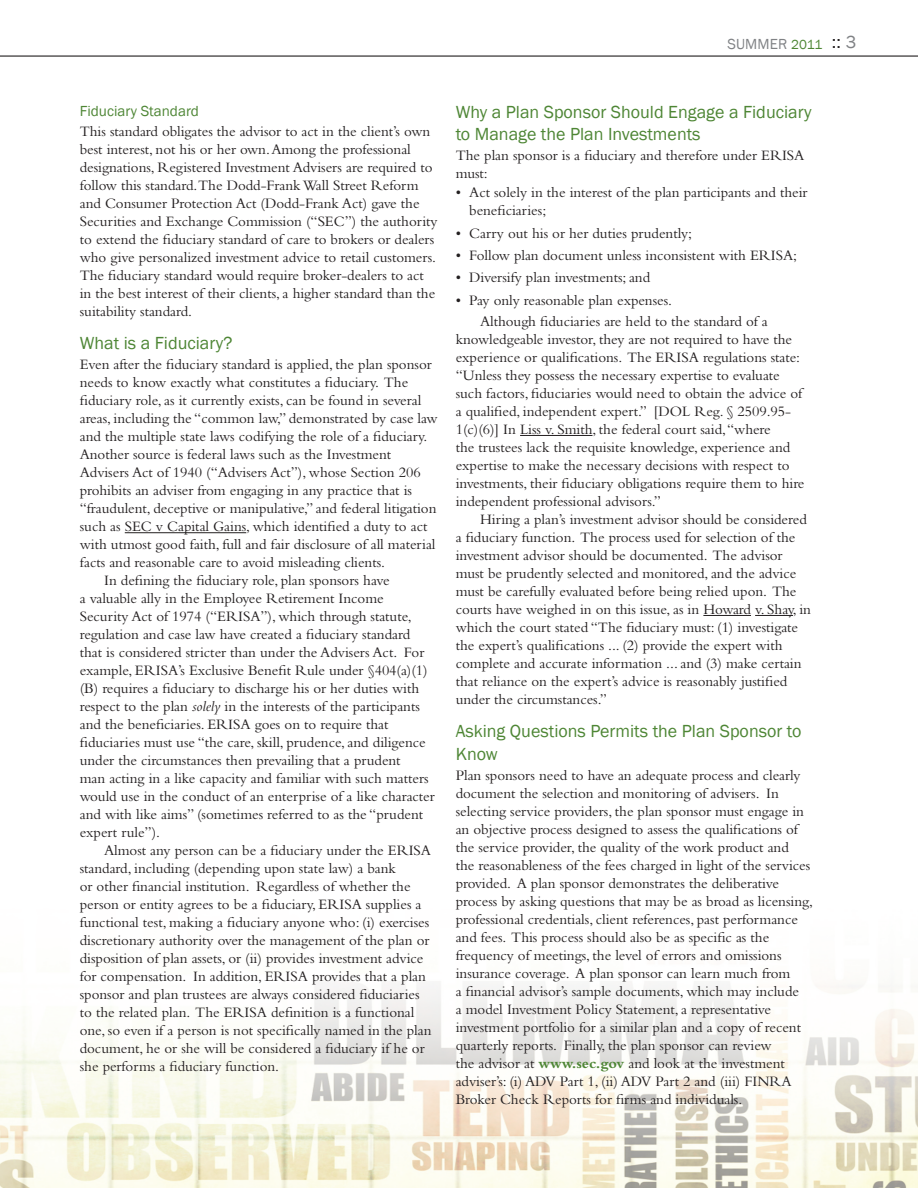
<style>
.page{position:relative;width:918px;height:1188px;background:#fff}
.page>*{position:absolute;margin:0;border:0;box-sizing:border-box;transform-origin:0 0}
.subhead{font:18px/22.5px "Franklin Gothic";color:#4e8635}
.body{font:15px/18px "Bembo";letter-spacing:-.005em;color:#231f20}
.body_1st{font:15px/18px "Bembo";letter-spacing:-.005em;color:#231f20}
.bullet_copy{font:15px/18px "Bembo";letter-spacing:-.005em;color:#231f20}
.Level_I{font:15px "Franklin Gothic";color:#4e8635}
.t1{font:15px "Franklin Gothic";letter-spacing:.01em;color:#808285}
.s1{font-size:13.5px;color:#4e8635}
.s2{font-size:18px;color:#231f20}
.s3{font-size:18px}
.s4{font-style:italic}
.s5{font-weight:700;color:#4e8635}
</style>
<div class="page">
<hr style="left:0;top:55px;width:918px;height:2px;background:#231f20">
<img style="left:0;top:982px;width:918px;height:206px">
<hr style="left:125px;top:532px;width:121px;height:1px;background:#231f20">
<hr style="left:520px;top:435px;width:72px;height:1px;background:#231f20">
<hr style="left:703px;top:615px;width:48px;height:1px;background:#231f20">
<hr style="left:755px;top:615px;width:38px;height:1px;background:#231f20">
<p class="t1" style="left:727px;top:35px;width:131px">SUMMER <span class="s1">2011</span> <span class="s2">::</span> <span class="s3">3</span></p>
<p class="Level_I" style="left:80px;top:101px;width:121px">Fiduciary Standard</p>
<p class="body_1st" style="left:80px;top:122px;width:359px">This standard obligates the advisor to act in the client’s own best interest, not his or her own. Among the professional designations, Registered Investment Advisers are required to follow this standard.The Dodd-Frank Wall Street Reform and Consumer Protection Act (Dodd-Frank Act) gave the Securities and Exchange Commission (“SEC”) the authority to extend the fiduciary standard of care to brokers or dealers who give personalized investment advice to retail customers.<br>The fiduciary standard would require broker-dealers to act in the best interest of their clients, a higher standard than the suitability standard.</p>
<p class="subhead" style="left:80px;top:332px;width:154px">What is a Fiduciary?</p>
<p class="body_1st" style="left:80px;top:355px;width:359px">Even after the fiduciary standard is applied, the plan sponsor needs to know exactly what constitutes a fiduciary. The fiduciary role, as it currently exists, can be found in several areas, including the “common law,” demonstrated by case law and the multiple state laws codifying the role of a fiduciary.<br>Another source is federal laws such as the Investment Advisers Act of 1940 (“Advisers Act”), whose Section 206 prohibits an adviser from engaging in any practice that is “fraudulent, deceptive or manipulative,” and federal litigation such as SEC v Capital Gains, which identified a duty to act with utmost good faith, full and fair disclosure of all material facts and reasonable care to avoid misleading clients.</p>
<p class="body" style="left:80px;top:571px;width:357px;text-indent:24px">In defining the fiduciary role, plan sponsors have<br>a valuable ally in the Employee Retirement Income Security Act of 1974 (“ERISA”), which through statute, regulation and case law have created a fiduciary standard that is considered stricter than under the Advisers Act. For example, ERISA’s Exclusive Benefit Rule under §404(a)(1) (B) requires a fiduciary to discharge his or her duties with respect to the plan <span class="s4">solely</span> in the interests of the participants and the beneficiaries. ERISA goes on to require that fiduciaries must use “the care, skill, prudence, and diligence under the circumstances then prevailing that a prudent<br>man acting in a like capacity and familiar with such matters would use in the conduct of an enterprise of a like character and with like aims” (sometimes referred to as the “prudent expert rule”).</p>
<p class="body" style="left:80px;top:841px;width:353px;text-indent:24px">Almost any person can be a fiduciary under the ERISA standard, including (depending upon state law) a bank<br>or other financial institution. Regardless of whether the person or entity agrees to be a fiduciary, ERISA supplies a functional test, making a fiduciary anyone who: (i) exercises discretionary authority over the management of the plan or disposition of plan assets, or (ii) provides investment advice for compensation. In addition, ERISA provides that a plan sponsor and plan trustees are always considered fiduciaries to the related plan. The ERISA definition is a functional one, so even if a person is not specifically named in the plan document, he or she will be considered a fiduciary if he or she performs a fiduciary function.</p>
<p class="subhead" style="left:456px;top:101px;width:357px">Why a Plan Sponsor Should Engage a Fiduciary to Manage the Plan Investments</p>
<p class="body_1st" style="left:456px;top:146px;width:350px">The plan sponsor is a fiduciary and therefore under ERISA must:</p>
<p class="bullet_copy" style="left:469px;top:183px;width:340px;text-indent:-14px">• Act solely in the interest of the plan participants and their beneficiaries;</p>
<p class="bullet_copy" style="left:456px;top:224px;width:238px">• Carry out his or her duties prudently;</p>
<p class="bullet_copy" style="left:456px;top:246px;width:343px">• Follow plan document unless inconsistent with ERISA;</p>
<p class="bullet_copy" style="left:456px;top:268px;width:196px">• Diversify plan investments; and</p>
<p class="bullet_copy" style="left:456px;top:291px;width:218px">• Pay only reasonable plan expenses.</p>
<p class="body" style="left:456px;top:312px;width:350px;text-indent:24px">Although fiduciaries are held to the standard of a knowledgeable investor, they are not required to have the experience or qualifications. The ERISA regulations state: “Unless they possess the necessary expertise to evaluate such factors, fiduciaries would need to obtain the advice of a qualified, independent expert.” [DOL Reg. § 2509.95- 1(c)(6)] In Liss v. Smith, the federal court said, “where<br>the trustees lack the requisite knowledge, experience and expertise to make the necessary decisions with respect to investments, their fiduciary obligations require them to hire independent professional advisors.”</p>
<p class="body" style="left:456px;top:510px;width:357px;text-indent:24px">Hiring a plan’s investment advisor should be considered a fiduciary function. The process used for selection of the investment advisor should be documented. The advisor must be prudently selected and monitored, and the advice must be carefully evaluated before being relied upon. The courts have weighed in on this issue, as in Howard v. Shay, in which the court stated “The fiduciary must: (1) investigate the expert’s qualifications ... (2) provide the expert with complete and accurate information ... and (3) make certain that reliance on the expert’s advice is reasonably justified under the circumstances.”</p>
<p class="subhead" style="left:456px;top:720px;width:347px">Asking Questions Permits the Plan Sponsor to<br>Know</p>
<p class="body_1st" style="left:456px;top:766px;width:359px">Plan sponsors need to have an adequate process and clearly document the selection and monitoring of advisers. In selecting service providers, the plan sponsor must engage in an objective process designed to assess the qualifications of the service provider, the quality of the work product and<br>the reasonableness of the fees charged in light of the services provided. A plan sponsor demonstrates the deliberative process by asking questions that may be as broad as licensing, professional credentials, client references, past performance and fees. This process should also be as specific as the frequency of meetings, the level of errors and omissions insurance coverage. A plan sponsor can learn much from<br>a financial advisor’s sample documents, which may include<br>a model Investment Policy Statement, a representative investment portfolio for a similar plan and a copy of recent quarterly reports. Finally, the plan sponsor can review<br>the advisor at <span class="s5">www.sec.gov</span> and look at the investment adviser’s: (i) ADV Part 1, (ii) ADV Part 2 and (iii) FINRA Broker Check Reports for firms and individuals.</p>
</div>
